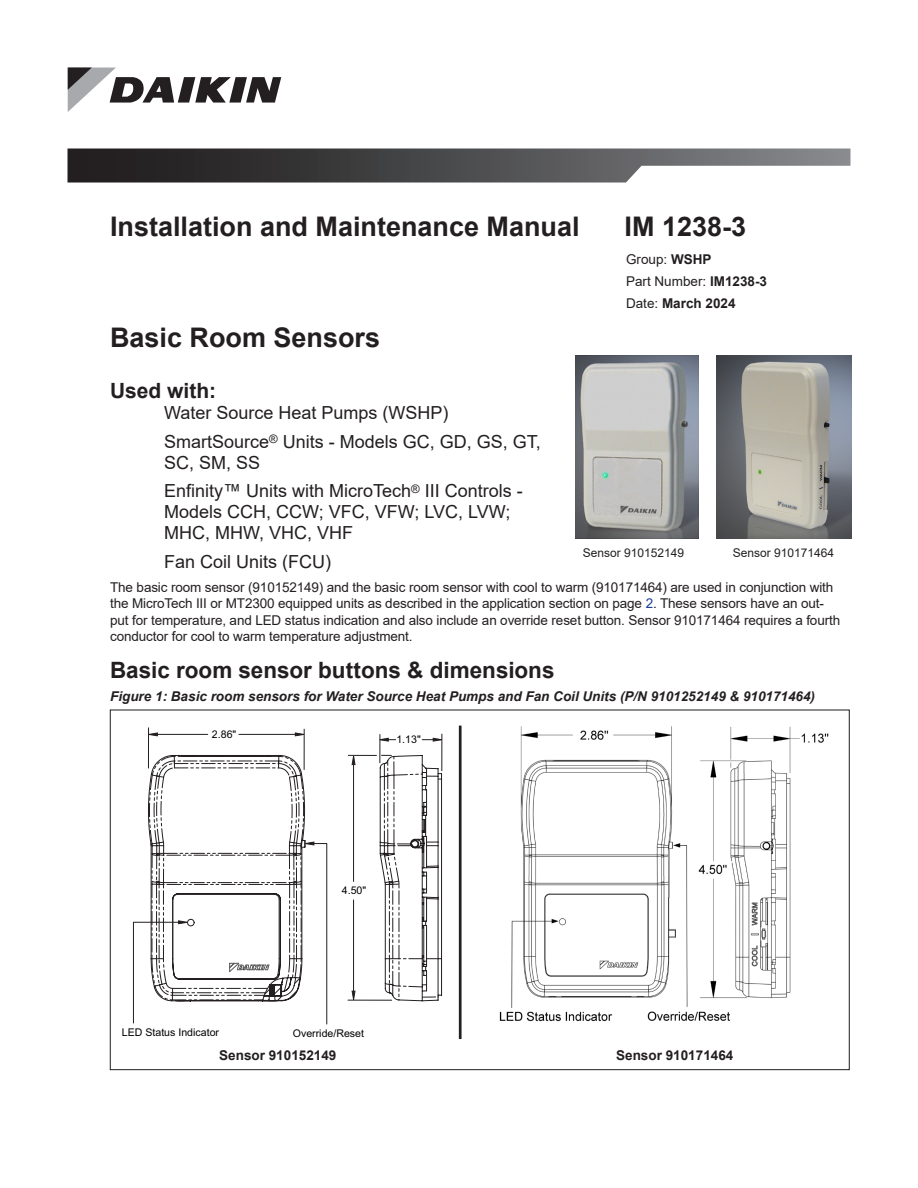
<style>
.page{position:relative;width:918px;height:1188px;background:#fff}
.page>*{position:absolute;margin:0;border:0;box-sizing:border-box;transform-origin:0 0}
.t1{font:700 27px "Arial";color:#231f20}
.Heading2{font:700 22.5px "Arial";color:#231f20}
.t2{font:700 21px "Arial";color:#231f20}
.t3{font:18px/28.5px "Arial";color:#231f20}
.Body_Text{font:13.5px/16.5px "Arial";letter-spacing:-.01em;color:#231f20}
.t4{font:italic 700 13.5px "Arial";color:#231f20}
.Figure_Callout-Align_left{font:700 13.5px "Arial";color:#231f20}
.t5{font:12px "Arial";color:#231f20}
.t6{font:10.65px "Arial";color:#000}
.s1{font-weight:700}
.s2{color:#1b3f94}
</style>
<div class="page">
<hr style="left:148px;top:728px;width:1px;height:40px;background:#231f20">
<hr style="left:442px;top:734px;width:1px;height:37px;background:#231f20">
<svg style="left:133px;top:729px;width:309px;height:295px"></svg>
<img style="left:499px;top:726px;width:330px;height:296px">
<hr style="left:459px;top:726px;width:3px;height:313px;background:#231f20">
<svg style="left:68px;top:68px;width:213px;height:44px"></svg>
<svg style="left:68px;top:148px;width:782px;height:35px;background:#656465"></svg>
<img style="left:716px;top:355px;width:136px;height:184px">
<img style="left:575px;top:356px;width:123px;height:182px">
<h1 class="t1" style="left:110px;top:207px;width:471px">Installation and Maintenance Manual</h1>
<h1 class="t1" style="left:625px;top:207px;width:123px">IM 1238-3</h1>
<p class="Body_Text" style="left:626px;top:248px;width:143px;line-height:21.8px">Group: <span class="s1">WSHP<br></span>Part Number: <span class="s1">IM1238-3<br></span>Date: <span class="s1">March 2024</span></p>
<h1 class="t1" style="left:110px;top:319px;width:272px">Basic Room Sensors</h1>
<h3 class="t2" style="left:110px;top:376px;width:108px">Used with:</h3>
<h3 class="t3" style="left:164px;top:399px;width:378px">Water Source Heat Pumps (WSHP)<br>SmartSource<sup>®</sup> Units - Models GC, GD, GS, GT,</h3>
<h3 class="t3" style="left:164px;top:448px;width:360px">SC, SM, SS<br>Enfinity™ Units with MicroTech<sup>®</sup> III Controls -</h3>
<h3 class="t3" style="left:164px;top:501px;width:348px;line-height:21px">Models CCH, CCW; VFC, VFW; LVC, LVW;<br>MHC, MHW, VHC, VHF</h3>
<h3 class="t3" style="left:164px;top:547px;width:169px">Fan Coil Units (FCU)</h3>
<p class="t5" style="left:583px;top:544px;width:103px">Sensor 910152149</p>
<p class="t5" style="left:733px;top:544px;width:103px">Sensor 910171464</p>
<p class="Body_Text" style="left:110px;top:579px;width:732px">The basic room sensor (910152149) and the basic room sensor with cool to warm (910171464) are used in conjunction with the MicroTech III or MT2300 equipped units as described in the application section on page <span class="s2">2</span>. These sensors have an out&shy;put for temperature, and LED status indication and also include an override reset button. Sensor 910171464 requires a fourth conductor for cool to warm temperature adjustment.</p>
<p class="Heading2" style="left:110px;top:654px;width:446px">Basic room sensor buttons &amp; dimensions</p>
<p class="t4" style="left:110px;top:687px;width:706px">Figure 1: Basic room sensors for Water Source Heat Pumps and Fan Coil Units (P/N 9101252149 &amp; 910171464)</p>
<p class="t6" style="left:212px;top:727px;width:26px">2.86"</p>
<p class="t6" style="left:396px;top:732px;width:26px">1.13"</p>
<p class="t6" style="left:342px;top:883px;width:26px">4.50"</p>
<p class="t6" style="left:122px;top:1025px;width:99px">LED Status Indicator</p>
<p class="t6" style="left:293px;top:1026px;width:73px">Override/Reset</p>
<p class="Figure_Callout-Align_left" style="left:219px;top:1046px;width:119px">Sensor 910152149</p>
<p class="Figure_Callout-Align_left" style="left:616px;top:1046px;width:119px">Sensor 910171464</p>
</div>
